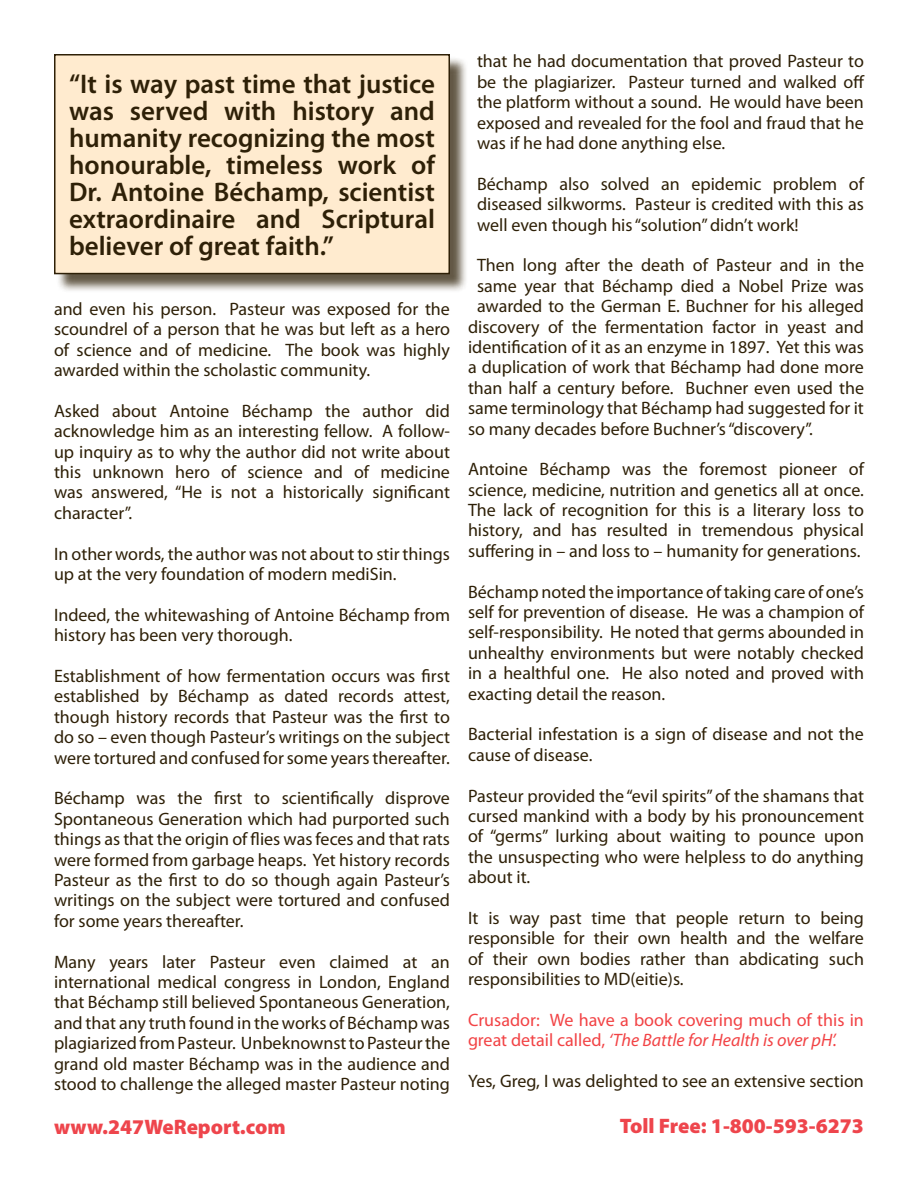
<style>
.page{position:relative;width:918px;height:1188px;background:#fff}
.page>*{position:absolute;margin:0;border:0;box-sizing:border-box;transform-origin:0 0}
.t1{font:600 27px/27px "Myriad Pro";color:#2e2007;text-align:justify}
.t2{font:900 21px "Myriad Pro";color:#ee454c}
.t3{font:18px/20.4px "Myriad Pro";color:#2e2007;text-align:justify}
.t4{font:18px/20.4px "Myriad Pro";color:#f24345}
.s1{font-style:italic}
</style>
<div class="page">
<div style="left:56px;top:56px;width:413px;height:237px;background:#2e2007;opacity:.75"></div>
<div style="left:55px;top:55px;width:394px;height:219px;background:#ffebcf"></div>
<div style="left:54px;top:54px;width:396px;height:220px;border:2px solid #2e2007"></div>
<h1 class="t1" style="left:69px;top:71px;width:368px">“It is way past time that justice was served with history and humanity recognizing the most honourable, timeless work of Dr. Antoine Béchamp, scientist extraordinaire and Scriptural believer of great faith.”</h1>
<p class="t3" style="left:54px;top:299px;width:397px">and even his person. Pasteur was exposed for the scoundrel of a person that he was but left as a hero of science and of medicine. The book was highly awarded within the scholastic community.</p>
<p class="t3" style="left:54px;top:401px;width:398px">Asked about Antoine Béchamp the author did acknowledge him as an interesting fellow. A follow&shy;up inquiry as to why the author did not write about this unknown hero of science and of medicine was answered, “He is not a historically significant character”.</p>
<p class="t3" style="left:54px;top:544px;width:397px">In other words, the author was not about to stir things up at the very foundation of modern mediSin.</p>
<p class="t3" style="left:54px;top:605px;width:398px">Indeed, the whitewashing of Antoine Béchamp from history has been very thorough.</p>
<p class="t3" style="left:54px;top:666px;width:398px">Establishment of how fermentation occurs was first established by Béchamp as dated records attest, though history records that Pasteur was the first to do so – even though Pasteur’s writings on the subject were tortured and confused for some years thereafter.</p>
<p class="t3" style="left:54px;top:788px;width:398px">Béchamp was the first to scientifically disprove Spontaneous Generation which had purported such things as that the origin of flies was feces and that rats were formed from garbage heaps. Yet history records Pasteur as the first to do so though again Pasteur’s writings on the subject were tortured and confused for some years thereafter.</p>
<p class="t3" style="left:54px;top:952px;width:398px">Many years later Pasteur even claimed at an international medical congress in London, England that Béchamp still believed Spontaneous Generation, and that any truth found in the works of Béchamp was plagiarized from Pasteur. Unbeknownst to Pasteur the grand old master Béchamp was in the audience and stood to challenge the alleged master Pasteur noting</p>
<p class="t3" style="left:477px;top:51px;width:389px">that he had documentation that proved Pasteur to be the plagiarizer. Pasteur turned and walked off the platform without a sound. He would have been exposed and revealed for the fool and fraud that he was if he had done anything else.</p>
<p class="t3" style="left:477px;top:174px;width:388px">Béchamp also solved an epidemic problem of diseased silkworms. Pasteur is credited with this as well even though his “solution” didn’t work!</p>
<p class="t3" style="left:477px;top:255px;width:389px">Then long after the death of Pasteur and in the</p>
<p class="t3" style="left:477px;top:276px;width:389px">same year that Béchamp died a Nobel Prize was</p>
<p class="t3" style="left:477px;top:296px;width:388px">awarded to the German E. Buchner for his alleged</p>
<p class="t3" style="left:468px;top:317px;width:397px">discovery of the fermentation factor in yeast and</p>
<p class="t3" style="left:468px;top:337px;width:398px">identification of it as an enzyme in 1897. Yet this was</p>
<p class="t3" style="left:468px;top:357px;width:397px">a duplication of work that Béchamp had done more</p>
<p class="t3" style="left:468px;top:378px;width:398px">than half a century before. Buchner even used the</p>
<p class="t3" style="left:468px;top:398px;width:397px">same terminology that Béchamp had suggested for it</p>
<p class="t3" style="left:468px;top:419px;width:346px">so many decades before Buchner’s “discovery”.</p>
<p class="t3" style="left:468px;top:459px;width:398px">Antoine Béchamp was the foremost pioneer of science, medicine, nutrition and genetics all at once.<br>The lack of recognition for this is a literary loss to history, and has resulted in tremendous physical suffering in – and loss to – humanity for generations.</p>
<p class="t3" style="left:468px;top:582px;width:398px">Béchamp noted the importance of taking care of one’s self for prevention of disease. He was a champion of self-responsibility. He noted that germs abounded in unhealthy environments but were notably checked in a healthful one. He also noted and proved with exacting detail the reason.</p>
<p class="t3" style="left:468px;top:725px;width:397px">Bacterial infestation is a sign of disease and not the cause of disease.</p>
<p class="t3" style="left:468px;top:786px;width:398px">Pasteur provided the “evil spirits” of the shamans that cursed mankind with a body by his pronouncement of “germs” lurking about waiting to pounce upon the unsuspecting who were helpless to do anything about it.</p>
<p class="t3" style="left:468px;top:908px;width:398px">It is way past time that people return to being responsible for their own health and the welfare of their own bodies rather than abdicating such responsibilities to MD(eitie)s.</p>
<p class="t4" style="left:468px;top:1010px;width:397px">Crusador: We have a book covering much of this in great detail called, <span class="s1">‘The Battle for Health is over pH’.</span></p>
<p class="t3" style="left:468px;top:1071px;width:397px">Yes, Greg, I was delighted to see an extensive section</p>
<p class="t2" style="left:54px;top:1115px;width:233px">www.247WeReport.com</p>
<p class="t2" style="left:620px;top:1114px;width:246px">Toll Free: 1-800-593-6273</p>
</div>
